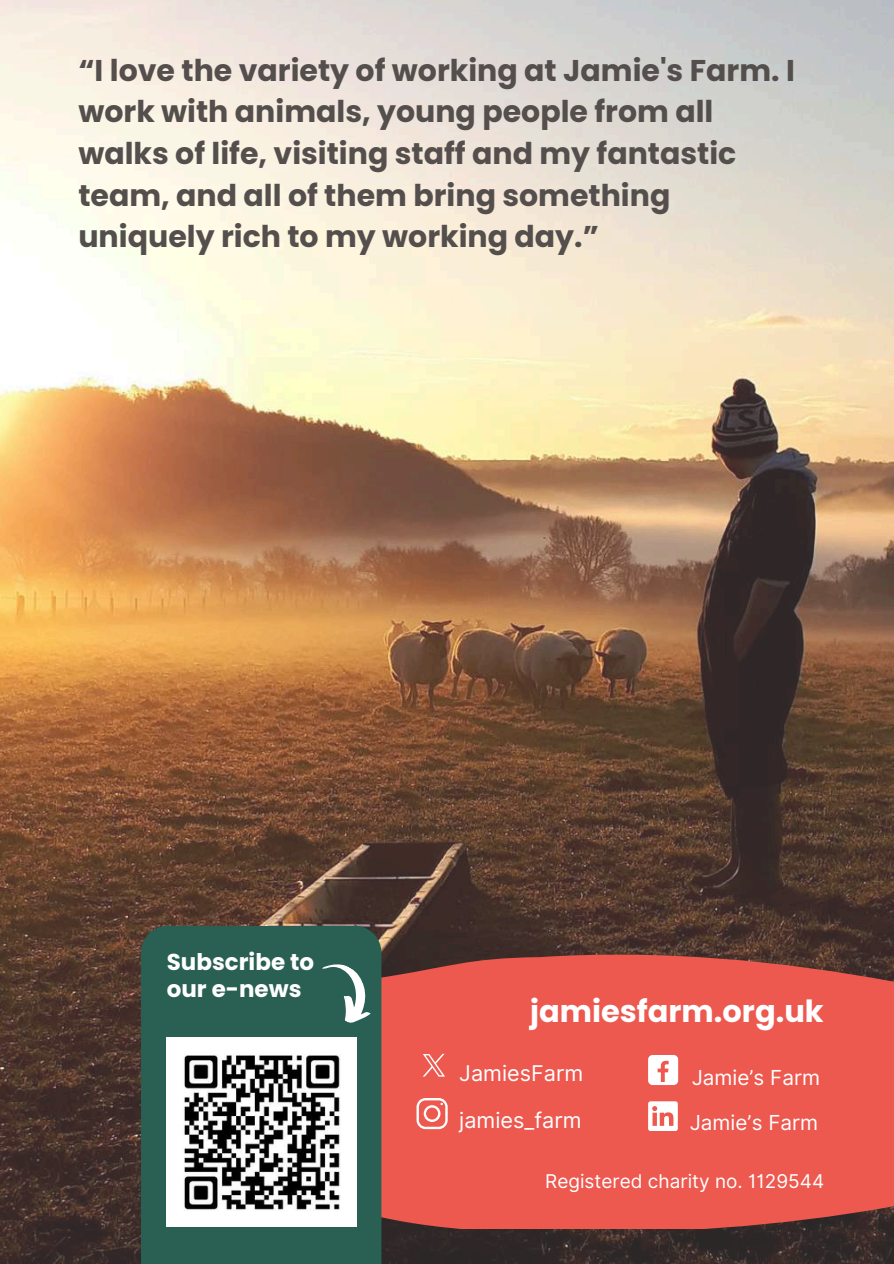
<style>
.page{position:relative;width:894px;height:1264px;background:#fff}
.page>*{position:absolute;margin:0;border:0;box-sizing:border-box;transform-origin:0 0}
.t1{font:700 30.45px "Poppins";color:#fff}
.t2{font:700 30px/41.7px "Poppins";color:#544f4d}
.t3{font:700 22.95px/27px "Poppins";color:#fff}
.t4{font:21.6px/46.3px "Inter";color:#fff}
.t5{font:20.7px "Inter";color:#fff}
.t6{font:19.05px "Inter";color:#fff}
</style>
<div class="page">
<img style="left:0;top:0;width:893px;height:1263px">
<div style="left:381px;top:953px;width:512px;height:275px;background:#ed584f"></div>
<div style="left:141px;top:925px;width:240px;height:338px;background:#296053"></div>
<img style="left:167px;top:1037px;width:189px;height:189px">
<svg style="left:322px;top:955px;width:63px;height:75px"></svg>
<svg style="left:416px;top:1097px;width:31px;height:32px"></svg>
<svg style="left:416px;top:1047px;width:35px;height:35px"></svg>
<svg style="left:648px;top:1101px;width:29px;height:29px"></svg>
<div style="left:648px;top:1054px;width:30px;height:31px;background:#fff;border-radius:5px"></div>
<svg style="left:657px;top:1060px;width:11px;height:21px"></svg>
<p class="t2" style="left:78px;top:49px;width:717px">“I love the variety of working at Jamie's Farm. I work with animals, young people from all walks of life, visiting staff and my fantastic team, and all of them bring something uniquely rich to my working day.”</p>
<p class="t3" style="left:167px;top:948px;width:149px">Subscribe to our e-news</p>
<p class="t1" style="left:530px;top:990px;width:295px">jamiesfarm.org.uk</p>
<p class="t4" style="left:459px;top:1050px;width:125px">JamiesFarm jamies_farm</p>
<p class="t5" style="left:691px;top:1064px;width:130px">Jamie’s Farm</p>
<p class="t5" style="left:689px;top:1110px;width:130px">Jamie’s Farm</p>
<p class="t6" style="left:545px;top:1169px;width:280px">Registered charity no. 1129544</p>
</div>
